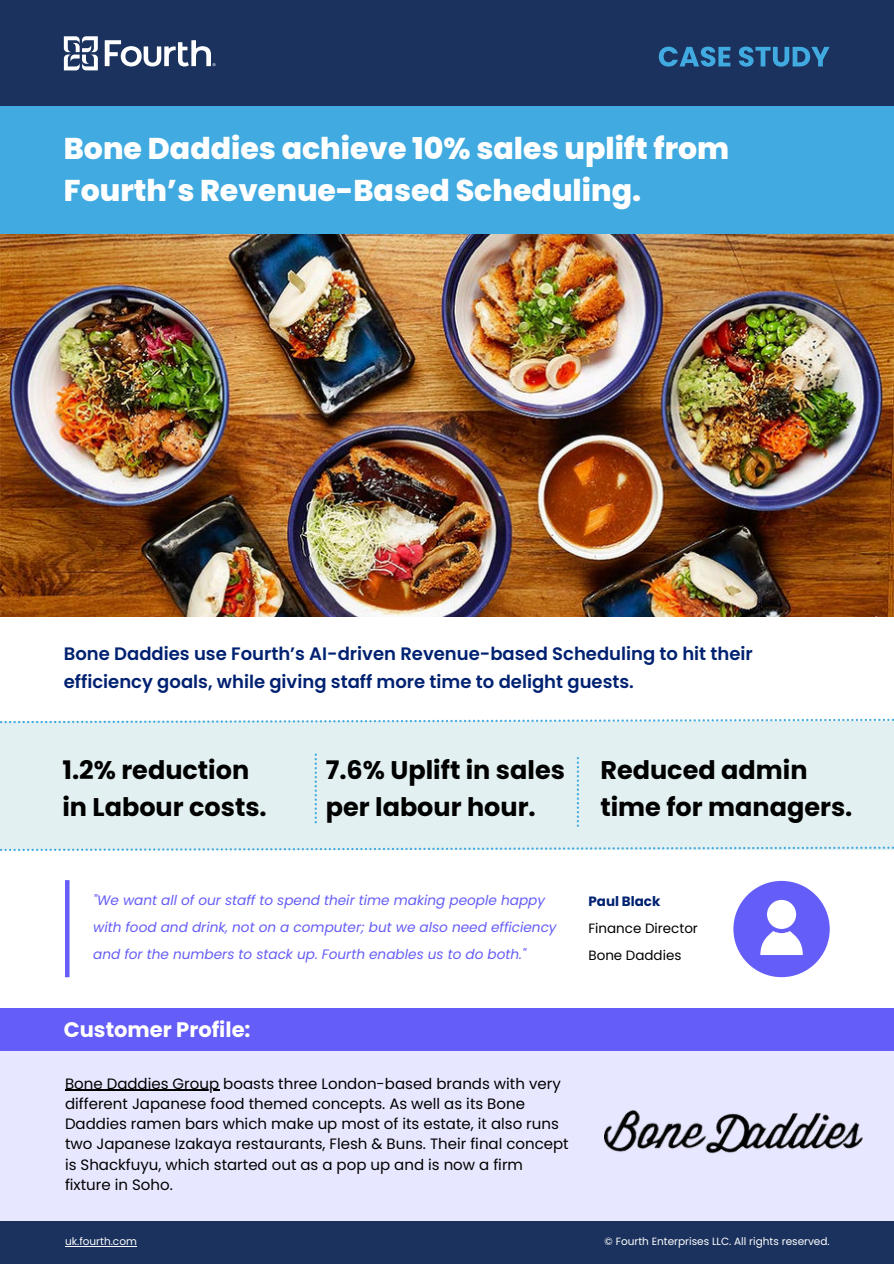
<style>
.page{position:relative;width:894px;height:1264px;background:#fff}
.page>*{position:absolute;margin:0;border:0;box-sizing:border-box;transform-origin:0 0}
.t1{font:800 30px/41.7px "Poppins";color:#fff}
.t2{font:700 25.5px/37.2px "Poppins";color:#000}
.t3{font:700 21px "Poppins";color:#fff}
.t4{font:600 18px/28.2px "Poppins";color:#002171}
.t5{font:15px/20.2px "Poppins";color:#000}
.t6{font:italic 13.65px/27px "Poppins";color:#655df7}
.t7{font:13.5px/26.8px "Poppins";color:#000}
.t8{font:700 13.5px "Poppins";color:#002171}
.t9{font:10.5px "Poppins";color:#fff}
</style>
<div class="page">
<div style="left:0;top:0;width:893px;height:107px;background:#1a325d"></div>
<svg style="left:64px;top:36px;width:34px;height:34px"></svg>
<svg style="left:105px;top:40px;width:110px;height:26px"></svg>
<svg style="left:658px;top:47px;width:72px;height:20px"></svg>
<svg style="left:739px;top:47px;width:90px;height:20px"></svg>
<div style="left:0;top:1220px;width:893px;height:43px;background:#1a325d"></div>
<div style="left:0;top:106px;width:893px;height:128px;background:#41aae0"></div>
<div style="left:0;top:1008px;width:893px;height:43px;background:#655df7"></div>
<div style="left:0;top:1051px;width:893px;height:169px;background:#e7e8ff"></div>
<div style="left:0;top:721px;width:893px;height:128px;background:#e3f0f1"></div>
<svg style="left:0;top:718px;width:893px;height:5px"></svg>
<svg style="left:0;top:846px;width:893px;height:5px"></svg>
<hr style="left:65px;top:880px;width:4px;height:97px;background:#655df7">
<svg style="left:733px;top:880px;width:96px;height:97px"></svg>
<svg style="left:314px;top:753px;width:3px;height:70px"></svg>
<svg style="left:576px;top:757px;width:3px;height:69px"></svg>
<img style="left:604px;top:1110px;width:258px;height:44px">
<img style="left:0;top:234px;width:893px;height:383px">
<hr style="left:65px;top:1245px;width:72px;height:1px;background:#fff">
<hr style="left:65px;top:1089px;width:154px;height:1px;background:#000">
<h1 class="t1" style="left:64px;top:128px;width:666px">Bone Daddies achieve 10% sales uplift from<br>Fourth’s Revenue-Based Scheduling.</h1>
<p class="t4" style="left:64px;top:639px;width:690px">Bone Daddies use Fourth’s AI-driven Revenue-based Scheduling to hit their efficiency goals, while giving staff more time to delight guests.</p>
<h2 class="t2" style="left:62px;top:751px;width:206px">1.2% reduction in Labour costs.</h2>
<h2 class="t2" style="left:600px;top:751px;width:253px">Reduced admin time for managers.</h2>
<h2 class="t2" style="left:326px;top:751px;width:240px">7.6% Uplift in sales per labour hour.</h2>
<p class="t6" style="left:93px;top:886px;width:465px">"We want all of our staff to spend their time making people happy with food and drink, not on a computer; but we also need efficiency and for the numbers to stack up. Fourth enables us to do both."</p>
<p class="t8" style="left:588px;top:893px;width:73px">Paul Black</p>
<p class="t7" style="left:588px;top:915px;width:111px">Finance Director<br>Bone Daddies</p>
<h3 class="t3" style="left:64px;top:1017px;width:188px">Customer Profile:</h3>
<p class="t5" style="left:65px;top:1073px;width:505px">Bone Daddies Group boasts three London-based brands with very different Japanese food themed concepts. As well as its Bone Daddies ramen bars which make up most of its estate, it also runs two Japanese Izakaya restaurants, Flesh &amp; Buns. Their final concept is Shackfuyu, which started out as a pop up and is now a firm fixture in Soho.</p>
<p class="t9" style="left:65px;top:1234px;width:73px">uk.fourth.com</p>
<p class="t9" style="left:604px;top:1234px;width:227px">© Fourth Enterprises LLC. All rights reserved.</p>
</div>
